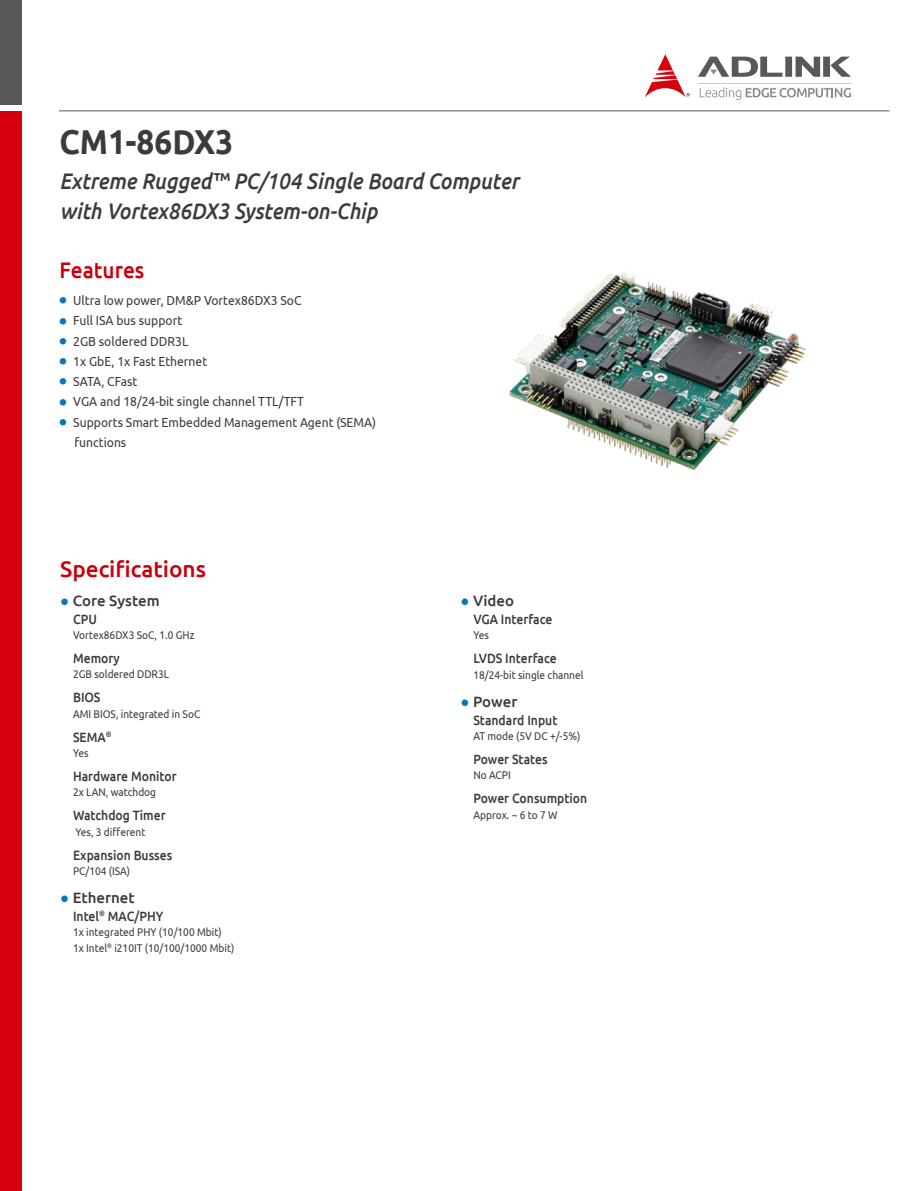
<style>
.page{position:relative;width:915px;height:1191px;background:#fff}
.page>*{position:absolute;margin:0;border:0;box-sizing:border-box;transform-origin:0 0}
.t1{font:700 34.5px "Ubuntu";color:#3e3a39;scale:.91 1}
.t2{font:italic 500 22.5px/30px "Ubuntu";color:#3e3a39;scale:.91 1}
.t3{font:500 22.5px "Ubuntu";color:#c7000b}
.t4{font:500 22.5px "Ubuntu";color:#c7000b;scale:.93 1}
.t5{font:500 15px "Ubuntu";color:#3e3a39}
.t6{font:500 13.5px "Ubuntu";color:#3e3a39;scale:.9 1}
.t7{font:13.2px/20.2px "Ubuntu";color:#3e3a39;scale:.92 1}
.t8{font:11.25px/15.5px "Ubuntu";color:#3e3a39;scale:.9 1}
.s1{font-family:"Adobe Ming Std";font-weight:300;font-size:7.2px;color:#007bb8}
.s2{font-family:"Trebuchet MS";font-weight:400;color:#007bb8}
</style>
<div class="page">
<div style="left:0;top:111px;width:21px;height:1080px;background:#d7000f"></div>
<div style="left:0;top:0;width:21px;height:104px;background:#595757"></div>
<hr style="left:59px;top:110px;width:830px;height:1px;background:#595757">
<svg style="left:698px;top:57px;width:152px;height:20px"></svg>
<svg style="left:645px;top:54px;width:44px;height:43px"></svg>
<svg style="left:699px;top:87px;width:151px;height:13px"></svg>
<hr style="left:697px;top:83px;width:154px;height:1px;background:#c9caca">
<img style="left:509px;top:271px;width:297px;height:200px">
<h1 class="t1" style="left:60px;top:120px;width:192px">CM1-86DX3</h1>
<h2 class="t2" style="left:60px;top:166px;width:506px">Extreme Rugged™ PC/104 Single Board Computer with Vortex86DX3 System-on-Chip</h2>
<h2 class="t4" style="left:60px;top:255px;width:93px">Features</h2>
<p class="t7" style="left:60px;top:290px;width:264px"><span class="s1">●</span> Ultra low power, DM&amp;P Vortex86DX3 SoC</p>
<p class="t7" style="left:60px;top:310px;width:135px"><span class="s1">●</span> Full ISA bus support</p>
<p class="t7" style="left:60px;top:330px;width:141px"><span class="s1">●</span> 2GB soldered DDR3L</p>
<p class="t7" style="left:60px;top:351px;width:162px"><span class="s1">●</span> 1x GbE, 1x Fast Ethernet</p>
<p class="t7" style="left:60px;top:371px;width:86px"><span class="s1">●</span> SATA, CFast</p>
<p class="t7" style="left:60px;top:391px;width:267px"><span class="s1">●</span> VGA and 18/24-bit single channel TTL/TFT</p>
<p class="t7" style="left:75px;top:411px;width:329px;text-indent:-15px"><span class="s1">●</span> Supports Smart Embedded Management Agent (SEMA) functions</p>
<h2 class="t3" style="left:60px;top:554px;width:147px">Specifications</h2>
<h3 class="t5" style="left:60px;top:591px;width:101px"><span class="s2">●</span> Core System</h3>
<p class="t6" style="left:73px;top:610px;width:28px">CPU</p>
<p class="t8" style="left:73px;top:627px;width:136px">Vortex86DX3 SoC, 1.0 GHz</p>
<p class="t6" style="left:73px;top:649px;width:54px">Memory</p>
<p class="t8" style="left:73px;top:666px;width:108px">2GB soldered DDR3L</p>
<p class="t6" style="left:73px;top:689px;width:32px">BIOS</p>
<p class="t8" style="left:73px;top:705px;width:143px">AMI BIOS, integrated in SoC</p>
<p class="t6" style="left:73px;top:728px;width:44px">SEMA<sup>®</sup></p>
<p class="t8" style="left:73px;top:745px;width:19px">Yes</p>
<p class="t6" style="left:73px;top:767px;width:117px">Hardware Monitor</p>
<p class="t8" style="left:73px;top:784px;width:94px">2x LAN, watchdog</p>
<p class="t6" style="left:73px;top:807px;width:104px">Watchdog Timer</p>
<p class="t8" style="left:75px;top:823px;width:79px">Yes, 3 different</p>
<p class="t6" style="left:73px;top:846px;width:112px">Expansion Busses</p>
<p class="t8" style="left:73px;top:863px;width:65px">PC/104 (ISA)</p>
<h3 class="t5" style="left:60px;top:888px;width:76px"><span class="s2">●</span> Ethernet</h3>
<p class="t6" style="left:73px;top:907px;width:102px">Intel<sup>®</sup> MAC/PHY</p>
<p class="t8" style="left:73px;top:924px;width:181px">1x integrated PHY (10/100 Mbit)<br>1x Intel<sup>®</sup> i210IT (10/100/1000 Mbit)</p>
<h3 class="t5" style="left:460px;top:591px;width:55px"><span class="s2">●</span> Video</h3>
<p class="t6" style="left:473px;top:610px;width:89px">VGA Interface</p>
<p class="t8" style="left:473px;top:627px;width:19px">Yes</p>
<p class="t6" style="left:473px;top:650px;width:94px">LVDS Interface</p>
<p class="t8" style="left:473px;top:666px;width:124px">18/24-bit single channel</p>
<h3 class="t5" style="left:460px;top:692px;width:58px"><span class="s2">●</span> Power</h3>
<p class="t6" style="left:473px;top:711px;width:95px">Standard Input</p>
<p class="t8" style="left:473px;top:728px;width:120px">AT mode (5V DC +/-5%)</p>
<p class="t6" style="left:473px;top:750px;width:84px">Power States</p>
<p class="t8" style="left:473px;top:767px;width:43px">No ACPI</p>
<p class="t6" style="left:473px;top:790px;width:128px">Power Consumption</p>
<p class="t8" style="left:473px;top:806px;width:95px">Approx. ~ 6 to 7 W</p>
</div>
